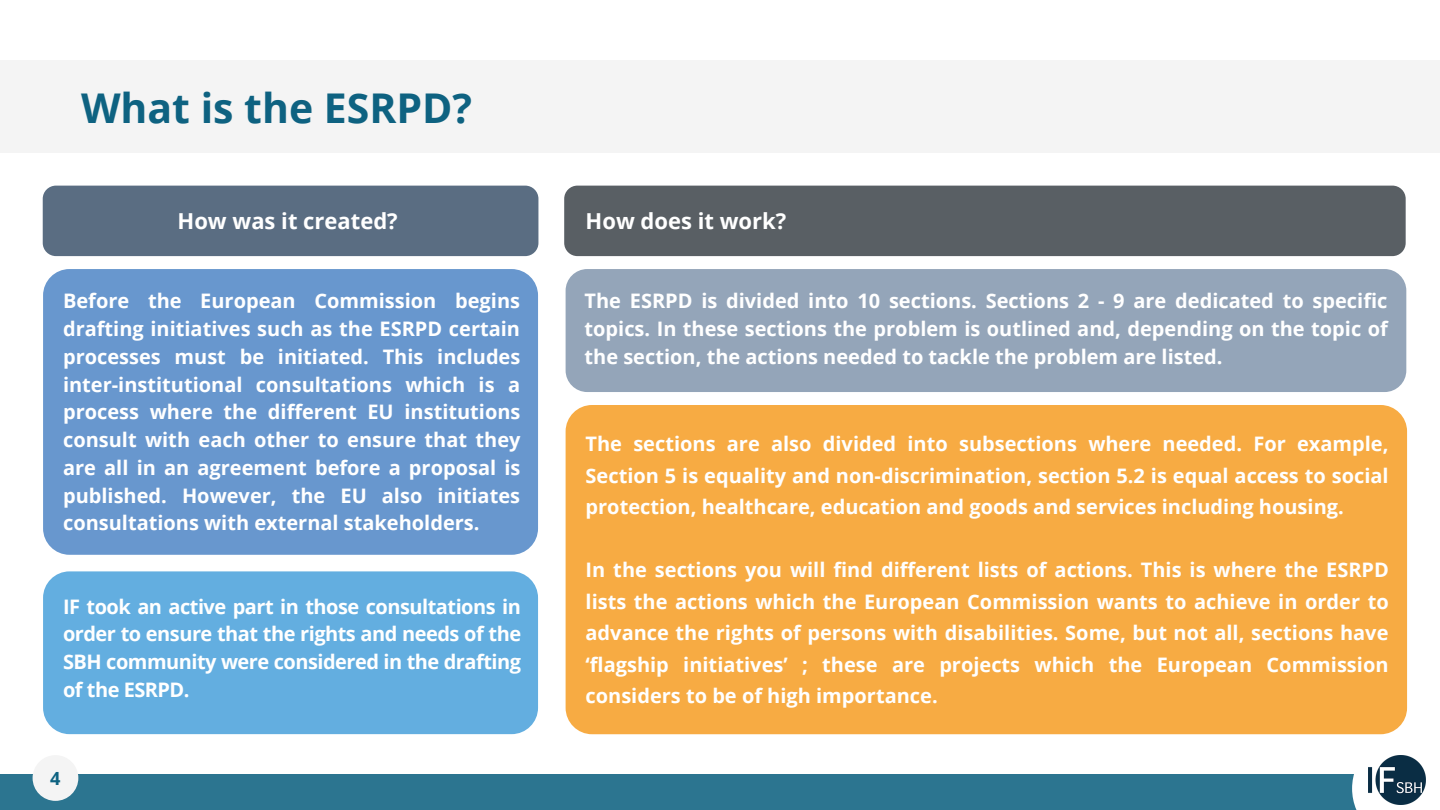
<style>
.page{position:relative;width:1440px;height:810px;background:#fff}
.page>*{position:absolute;margin:0;border:0;box-sizing:border-box;transform-origin:0 0}
.t1{font:700 41px "Open Sans";color:#0e6281}
.t2{font:700 22px "Open Sans";color:#fff}
.t3{font:700 20px/27.8px "Open Sans";color:#fff;text-align:justify}
.t4{font:700 18.1px "Open Sans";color:#0e6281}
</style>
<div class="page">
<div style="left:43px;top:571px;width:495px;height:163px;background:#63aee0;border-radius:26px"></div>
<div style="left:43px;top:269px;width:495px;height:286px;background:#6897ce;border-radius:26px"></div>
<div style="left:43px;top:186px;width:495px;height:70px;background:#5a6d82;border-radius:13px"></div>
<div style="left:566px;top:405px;width:841px;height:329px;background:#f7ab43;border-radius:26px"></div>
<div style="left:566px;top:269px;width:840px;height:123px;background:#94a5b9;border-radius:22px"></div>
<div style="left:564px;top:186px;width:842px;height:70px;background:#595f64;border-radius:13px"></div>
<div style="left:0;top:774px;width:1440px;height:36px;background:#2c7590"></div>
<svg style="left:1352px;top:734px;width:88px;height:76px"></svg>
<img style="left:1368px;top:755px;width:57px;height:49px">
<div style="left:0;top:60px;width:1440px;height:93px;background:#f4f4f4"></div>
<div style="left:33px;top:755px;width:45px;height:46px;background:#f4f4f4;border-radius:50%"></div>
<p class="t1" style="left:81px;top:79px;width:393px">What is the ESRPD?</p>
<p class="t2" style="left:178px;top:205px;width:222px">How was it created?</p>
<p class="t3" style="left:63px;top:287px;width:459px">Before the European Commission begins drafting initiatives such as the ESRPD certain processes must be initiated. This includes inter-institutional consultations which is a process where the different EU institutions consult with each other to ensure that they are all in an agreement before a proposal is published. However, the EU also initiates consultations with external stakeholders.</p>
<p class="t3" style="left:63px;top:592px;width:460px">IF took an active part in those consultations in order to ensure that the rights and needs of the SBH community were considered in the drafting of the ESRPD.</p>
<p class="t4" style="left:50px;top:765px;width:12px">4</p>
<p class="t2" style="left:586px;top:205px;width:202px">How does it work?</p>
<p class="t3" style="left:585px;top:287px;width:805px">The ESRPD is divided into 10 sections. Sections 2 - 9 are dedicated to specific topics. In these sections the problem is outlined and, depending on the topic of the section, the actions needed to tackle the problem are listed.</p>
<p class="t3" style="left:586px;top:428px;width:805px;line-height:31.5px">The sections are also divided into subsections where needed. For example, Section 5 is equality and non-discrimination, section 5.2 is equal access to social protection, healthcare, education and goods and services including housing.</p>
<p class="t3" style="left:586px;top:554px;width:805px;line-height:31.5px">In the sections you will find different lists of actions. This is where the ESRPD lists the actions which the European Commission wants to achieve in order to advance the rights of persons with disabilities. Some, but not all, sections have ‘flagship initiatives’ ; these are projects which the European Commission considers to be of high importance.</p>
</div>
